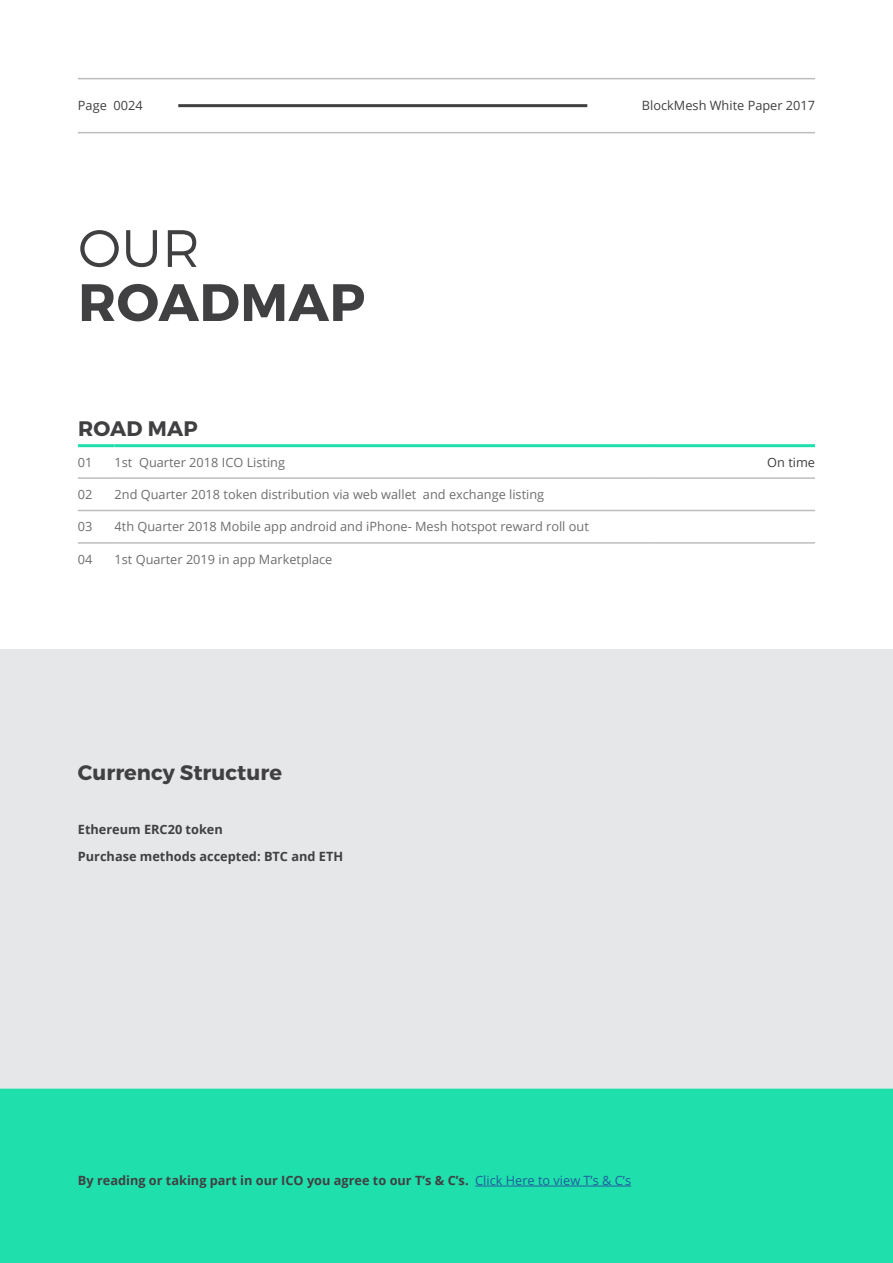
<style>
.page{position:relative;width:893px;height:1263px;background:#fff}
.page>*{position:absolute;margin:0;border:0;box-sizing:border-box;transform-origin:0 0}
.t1{font:700 52.5px "Montserrat";letter-spacing:.01em;color:#404042}
.t2{font:300 52.5px "Montserrat";color:#404042}
.t3{font:700 21px "Montserrat";color:#404042}
.t4{font:12.75px "Open Sans";color:#6d6e70}
.t5{font:700 12.75px/27px "Open Sans";color:#404042}
.t6{font:12.75px "Open Sans";color:#404042}
.s1{font-weight:400;color:#205d9e}
</style>
<div class="page">
<hr style="left:178px;top:104px;width:409px;height:3px;background:#404042">
<hr style="left:78px;top:78px;width:737px;height:1px;background:#bbbdc0">
<hr style="left:78px;top:132px;width:737px;height:1px;background:#bbbdc0">
<hr style="left:78px;top:542px;width:37px;height:2px;background:#bbbdc0">
<hr style="left:115px;top:542px;width:536px;height:2px;background:#bbbdc0">
<hr style="left:78px;top:444px;width:37px;height:3px;background:#1fdfac">
<hr style="left:115px;top:444px;width:536px;height:3px;background:#1fdfac">
<hr style="left:651px;top:444px;width:164px;height:3px;background:#1fdfac">
<hr style="left:78px;top:477px;width:37px;height:2px;background:#bbbdc0">
<hr style="left:115px;top:477px;width:536px;height:2px;background:#bbbdc0">
<hr style="left:78px;top:510px;width:37px;height:1px;background:#bbbdc0">
<hr style="left:115px;top:510px;width:536px;height:1px;background:#bbbdc0">
<hr style="left:651px;top:477px;width:164px;height:2px;background:#bbbdc0">
<hr style="left:651px;top:510px;width:164px;height:1px;background:#bbbdc0">
<hr style="left:651px;top:542px;width:164px;height:2px;background:#bbbdc0">
<div style="left:0;top:649px;width:893px;height:614px;background:#e6e7e8"></div>
<div style="left:2px;top:1090px;width:889px;height:171px;background:#1fdfac"></div>
<div style="left:0;top:1089px;width:893px;height:174px;border:3px solid #1fdfac"></div>
<hr style="left:475px;top:1186px;width:156px;height:1px;background:#205d9e">
<p class="t6" style="left:78px;top:97px;width:66px">Page 0024</p>
<p class="t6" style="left:642px;top:97px;width:175px">BlockMesh White Paper 2017</p>
<h1 class="t2" style="left:78px;top:216px;width:124px">OUR</h1>
<h1 class="t1" style="left:78px;top:270px;width:289px">ROADMAP</h1>
<h2 class="t3" style="left:78px;top:416px;width:121px">ROAD MAP</h2>
<p class="t4" style="left:78px;top:453px;width:16px">01</p>
<p class="t4" style="left:115px;top:453px;width:172px">1st Quarter 2018 ICO Listing</p>
<p class="t6" style="left:767px;top:453px;width:49px">On time</p>
<p class="t4" style="left:78px;top:485px;width:16px">02</p>
<p class="t4" style="left:115px;top:485px;width:431px">2nd Quarter 2018 token distribution via web wallet and exchange listing</p>
<p class="t4" style="left:78px;top:518px;width:16px">03</p>
<p class="t4" style="left:115px;top:518px;width:476px">4th Quarter 2018 Mobile app android and iPhone- Mesh hotspot reward roll out</p>
<p class="t4" style="left:78px;top:551px;width:16px">04</p>
<p class="t4" style="left:115px;top:551px;width:219px">1st Quarter 2019 in app Marketplace</p>
<h2 class="t3" style="left:78px;top:759px;width:206px">Currency Structure</h2>
<p class="t5" style="left:78px;top:815px;width:267px">Ethereum ERC20 token<br>Purchase methods accepted: BTC and ETH</p>
<p class="t5" style="left:78px;top:1166px;width:555px">By reading or taking part in our ICO you agree to our T’s &amp; C’s. <span class="s1">Click Here to view T’s &amp; C’s</span></p>
</div>
